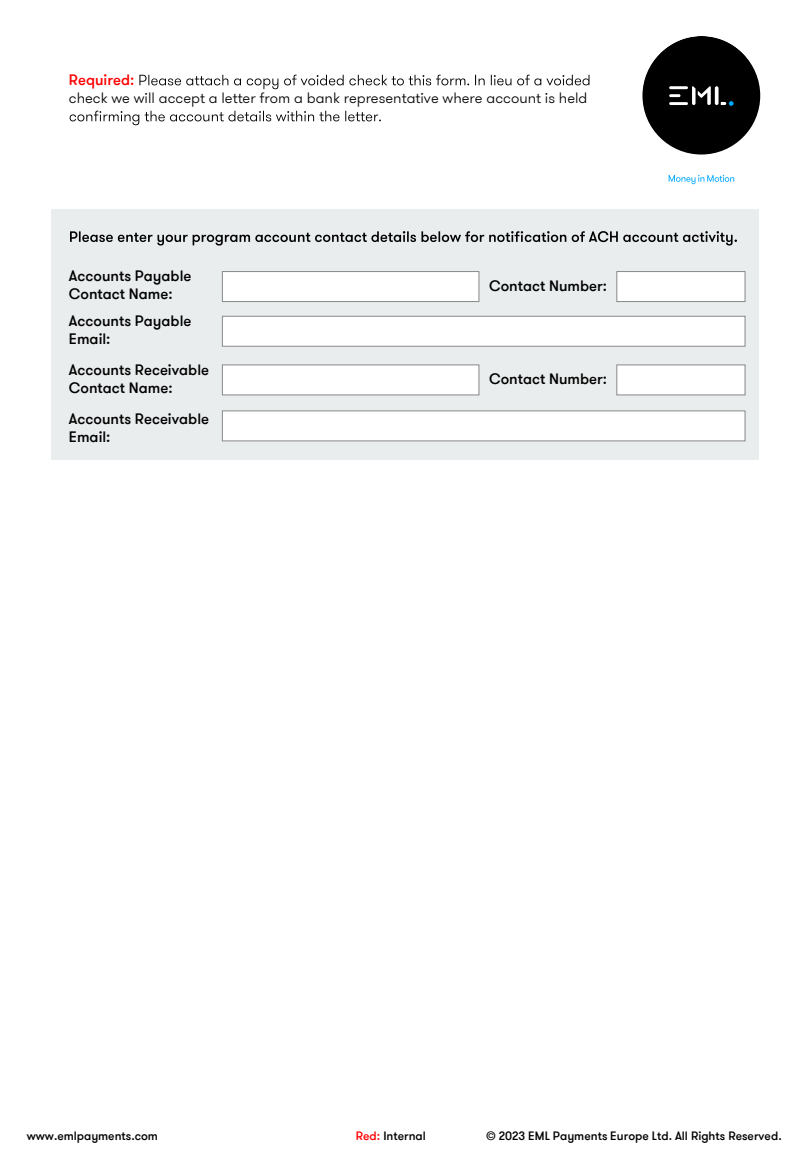
<style>
.page{position:relative;width:810px;height:1170px;background:#fff}
.page>*{position:absolute;margin:0;border:0;box-sizing:border-box;transform-origin:0 0}
.t1{font:500 15px/18px "GT Walsheim Pro";color:#000}
.t2{font:300 15px "GT Walsheim Pro";color:#000}
.t3{font:500 15px "GT Walsheim Pro";color:#f00}
.t4{font:500 12px "GT Walsheim Pro";color:#000}
.s1{color:#f00}
</style>
<div class="page">
<img style="left:645px;top:37px;width:113px;height:109px">
<div style="left:51px;top:210px;width:707px;height:250px;background:#e9eded"></div>
<div style="left:222px;top:271px;width:257px;height:31px;background:#fff;border:1px solid #898989"></div>
<div style="left:222px;top:316px;width:523px;height:31px;background:#fff;border:1px solid #898989"></div>
<div style="left:222px;top:411px;width:523px;height:30px;background:#fff;border:1px solid #898989"></div>
<div style="left:222px;top:365px;width:257px;height:30px;background:#fff;border:1px solid #898989"></div>
<div style="left:616px;top:365px;width:129px;height:30px;background:#fff;border:1px solid #898989"></div>
<div style="left:616px;top:271px;width:129px;height:31px;background:#fff;border:1px solid #898989"></div>
<svg style="left:139px;top:75px;width:450px;height:14px"></svg>
<svg style="left:70px;top:111px;width:311px;height:14px"></svg>
<svg style="left:70px;top:231px;width:667px;height:15px"></svg>
<div style="left:642px;top:37px;width:118px;height:118px;background:#000;border-radius:50%"></div>
<hr style="left:669px;top:102px;width:19px;height:3px;background:#fff">
<hr style="left:669px;top:86px;width:19px;height:3px;background:#fff">
<svg style="left:669px;top:94px;width:11px;height:3px"></svg>
<svg style="left:715px;top:86px;width:4px;height:19px"></svg>
<svg style="left:721px;top:101px;width:13px;height:5px"></svg>
<svg style="left:692px;top:86px;width:19px;height:19px"></svg>
<svg style="left:669px;top:175px;width:65px;height:9px"></svg>
<p class="t3" style="left:69px;top:71px;width:67px">Required:</p>
<p class="t2" style="left:69px;top:89px;width:520px">check we will accept a letter from a bank representative where account is held</p>
<p class="t1" style="left:69px;top:268px;width:124px">Accounts Payable<br>Contact Name:</p>
<p class="t1" style="left:69px;top:312px;width:124px">Accounts Payable<br>Email:</p>
<p class="t1" style="left:69px;top:361px;width:142px">Accounts Receivable<br>Contact Name:</p>
<p class="t1" style="left:69px;top:410px;width:142px">Accounts Receivable<br>Email:</p>
<p class="t1" style="left:489px;top:277px;width:119px">Contact Number:</p>
<p class="t1" style="left:489px;top:370px;width:119px">Contact Number:</p>
<p class="t4" style="left:27px;top:1129px;width:133px">www.emlpayments.com</p>
<p class="t4" style="left:486px;top:1129px;width:297px">© 2023 EML Payments Europe Ltd. All Rights Reserved.</p>
<p class="t4" style="left:356px;top:1129px;width:72px"><span class="s1">Red:</span> Internal</p>
</div>
